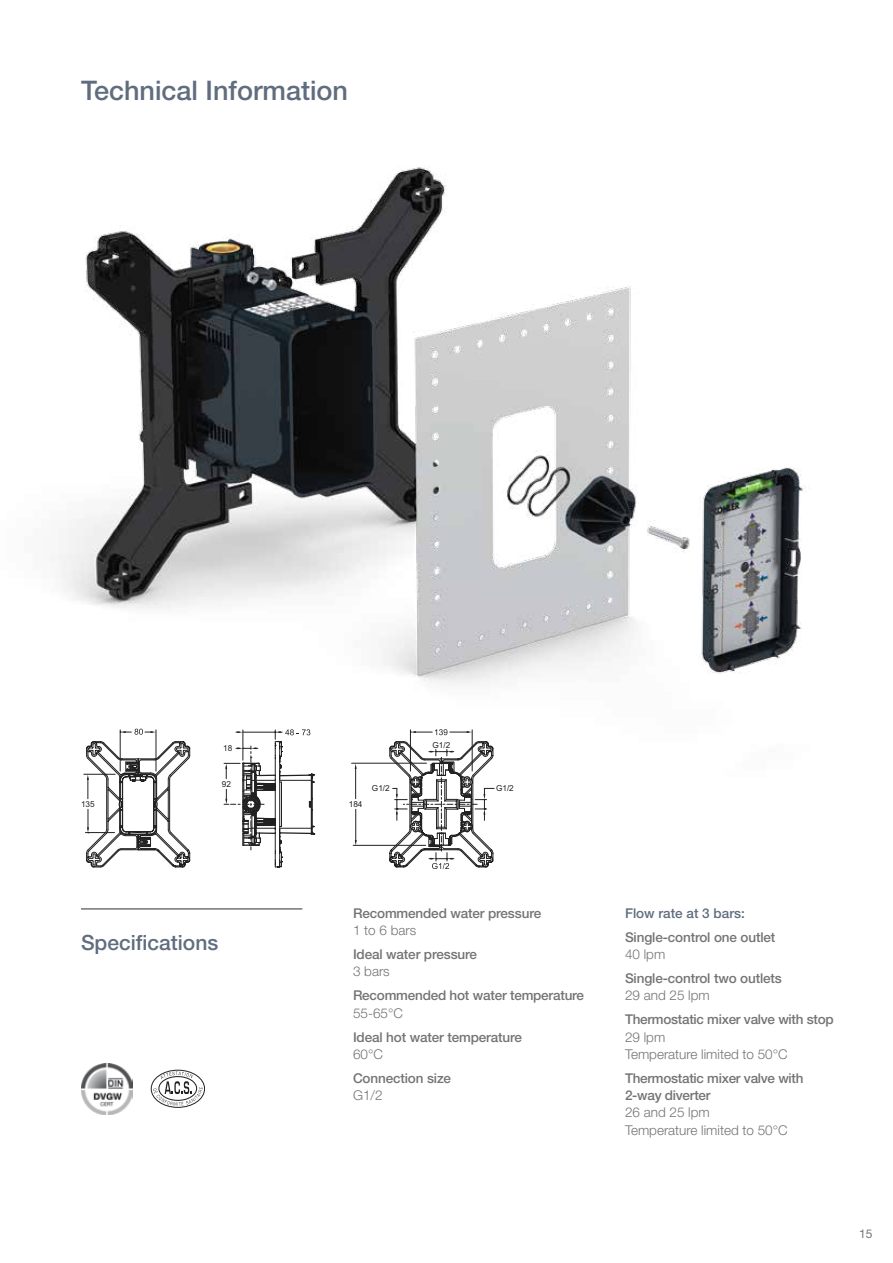
<style>
.page{position:relative;width:893px;height:1263px;background:#fff}
.page>*{position:absolute;margin:0;border:0;box-sizing:border-box;transform-origin:0 0}
.t1{font:500 27px "Helvetica Neue LT Std";color:#606d7f}
.t2{font:500 21px "Helvetica Neue LT Std";color:#606d7f}
.t3{font:500 13.5px/17.2px "Helvetica Neue LT Std";letter-spacing:-.01em;color:#747476}
.t4{font:300 13.5px/17.2px "Helvetica Neue LT Std";color:#747476}
.t5{font:500 13.5px "Helvetica Neue LT Std";color:#606d7f}
.t6{font:12px "Helvetica Neue LT Std";color:#747476}
.t7{font:8.25px "Arial";color:#222122}
</style>
<div class="page">
<hr style="left:81px;top:908px;width:221px;height:2px;background:#747476">
<img style="left:59px;top:167px;width:747px;height:633px">
<hr style="left:352px;top:763px;width:74px;height:1px;background:#222122">
<hr style="left:353px;top:845px;width:73px;height:1px;background:#222122">
<hr style="left:355px;top:767px;width:1px;height:32px;background:#222122">
<hr style="left:355px;top:809px;width:1px;height:33px;background:#222122">
<svg style="left:83px;top:729px;width:233px;height:139px"></svg>
<hr style="left:472px;top:730px;width:1px;height:41px;background:#222122">
<hr style="left:410px;top:730px;width:1px;height:41px;background:#222122">
<svg style="left:410px;top:729px;width:62px;height:6px"></svg>
<svg style="left:389px;top:741px;width:105px;height:128px"></svg>
<img style="left:81px;top:1063px;width:51px;height:51px">
<div style="left:151px;top:1070px;width:54px;height:37px;border:1px solid #222122;border-radius:50%"></div>
<svg style="left:153px;top:1071px;width:50px;height:35px"></svg>
<h1 class="t1" style="left:81px;top:75px;width:269px">Technical Information</h1>
<p class="t7" style="left:223px;top:742px;width:11px">18</p>
<p class="t7" style="left:432px;top:740px;width:19px">G1/2</p>
<p class="t7" style="left:222px;top:779px;width:11px">92</p>
<p class="t7" style="left:372px;top:783px;width:19px">G1/2</p>
<p class="t7" style="left:496px;top:783px;width:19px">G1/2</p>
<p class="t7" style="left:81px;top:799px;width:15px">135</p>
<p class="t7" style="left:349px;top:799px;width:15px">184</p>
<h2 class="t2" style="left:81px;top:930px;width:139px">Specifications</h2>
<p class="t3" style="left:353px;top:904px;width:190px">Recommended water pressure</p>
<p class="t4" style="left:353px;top:921px;width:65px">1 to 6 bars</p>
<p class="t3" style="left:353px;top:945px;width:126px">Ideal water pressure</p>
<p class="t4" style="left:353px;top:962px;width:38px">3 bars</p>
<p class="t3" style="left:353px;top:987px;width:233px">Recommended hot water temperature</p>
<p class="t4" style="left:353px;top:1004px;width:51px">55-65°C</p>
<p class="t3" style="left:353px;top:1028px;width:171px">Ideal hot water temperature</p>
<p class="t4" style="left:353px;top:1045px;width:31px">60°C</p>
<p class="t3" style="left:353px;top:1069px;width:100px">Connection size</p>
<p class="t4" style="left:353px;top:1086px;width:31px">G1/2</p>
<p class="t5" style="left:625px;top:905px;width:121px">Flow rate at 3 bars:</p>
<p class="t3" style="left:625px;top:928px;width:152px">Single-control one outlet</p>
<p class="t4" style="left:625px;top:945px;width:42px">40 lpm</p>
<p class="t3" style="left:625px;top:969px;width:158px">Single-control two outlets</p>
<p class="t4" style="left:625px;top:986px;width:86px">29 and 25 lpm</p>
<p class="t3" style="left:625px;top:1011px;width:210px">Thermostatic mixer valve with stop</p>
<p class="t4" style="left:625px;top:1028px;width:164px">29 lpm<br>Temperature limited to 50°C</p>
<p class="t3" style="left:625px;top:1069px;width:180px">Thermostatic mixer valve with<br>2-way diverter</p>
<p class="t4" style="left:625px;top:1104px;width:164px">26 and 25 lpm<br>Temperature limited to 50°C</p>
<p class="t6" style="left:859px;top:1226px;width:15px">15</p>
</div>
